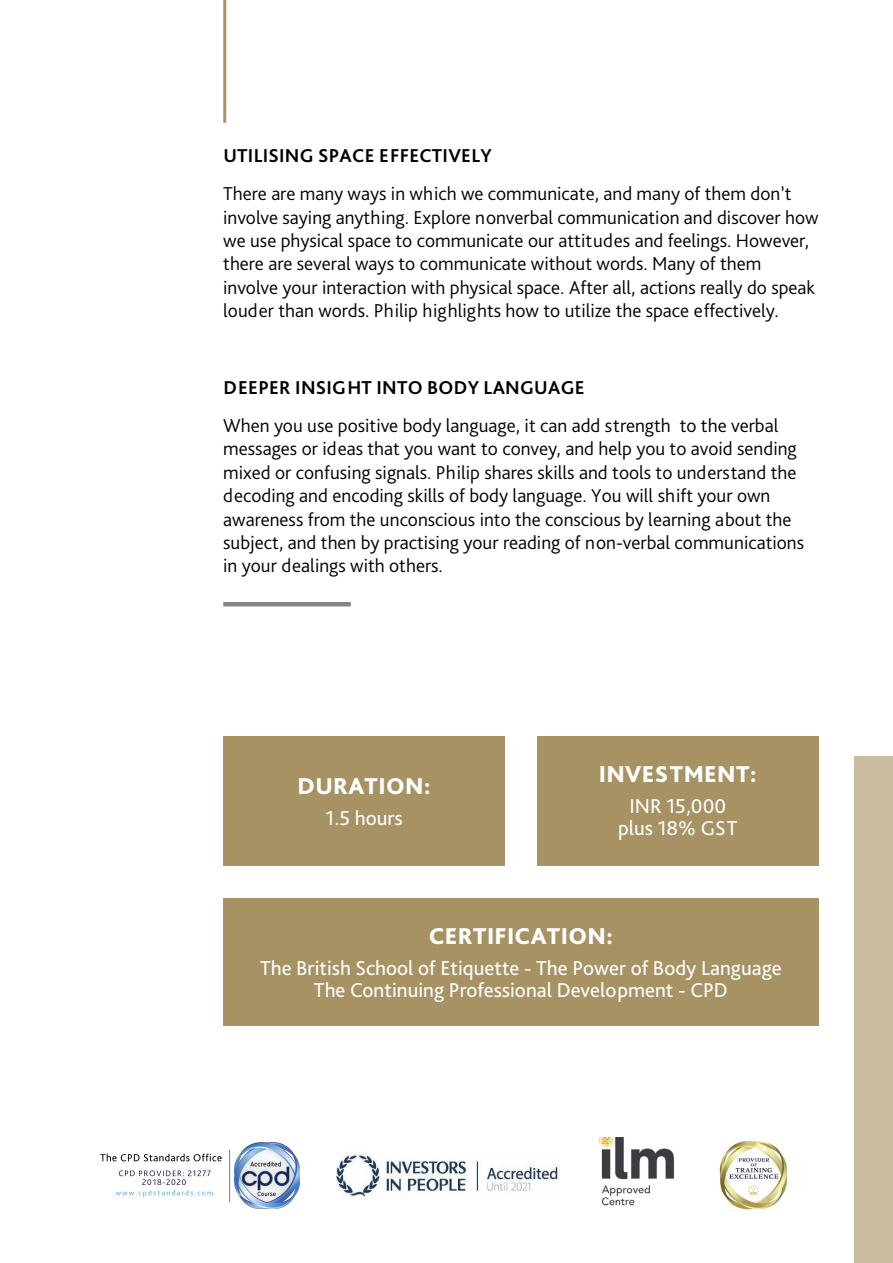
<style>
.page{position:relative;width:893px;height:1263px;background:#fff}
.page>*{position:absolute;margin:0;border:0;box-sizing:border-box;transform-origin:0 0}
.t1{font:800 24px "Bliss Pro";letter-spacing:.015em;color:#fff}
.t2{font:21px/22.5px "Bliss Pro";color:#fff;text-align:center}
.t3{font:300 19.5px/23.4px "Bliss Pro";color:#000}
.t4{font:700 19.5px "Bliss Pro";letter-spacing:.015em;color:#000}
</style>
<div class="page">
<div style="left:223px;top:736px;width:282px;height:129px;background:#a79264"></div>
<div style="left:223px;top:898px;width:596px;height:128px;background:#a79264"></div>
<div style="left:537px;top:736px;width:282px;height:129px;background:#a79264"></div>
<div style="left:855px;top:757px;width:38px;height:506px;background:#c9bb9f"></div>
<hr style="left:223px;top:0;width:3px;height:123px;background:#a79264">
<hr style="left:223px;top:602px;width:128px;height:4px;background:#878787">
<img style="left:336px;top:1155px;width:222px;height:44px">
<img style="left:235px;top:1142px;width:65px;height:66px">
<hr style="left:229px;top:1150px;width:1px;height:52px;background:#878787">
<svg style="left:116px;top:1170px;width:97px;height:27px"></svg>
<svg style="left:100px;top:1154px;width:122px;height:7px"></svg>
<img style="left:719px;top:1141px;width:68px;height:69px">
<img style="left:598px;top:1138px;width:77px;height:68px">
<p class="t4" style="left:223px;top:143px;width:270px">UTILISING SPACE EFFECTIVELY</p>
<p class="t3" style="left:223px;top:182px;width:597px">There are many ways in which we communicate, and many of them don’t involve saying anything. Explore nonverbal communication and discover how we use physical space to communicate our attitudes and feelings. However, there are several ways to communicate without words. Many of them involve your interaction with physical space. After all, actions really do speak louder than words. Philip highlights how to utilize the space effectively.</p>
<p class="t4" style="left:223px;top:375px;width:363px">DEEPER INSIGHT INTO BODY LANGUAGE</p>
<p class="t3" style="left:223px;top:413px;width:582px">When you use positive body language, it can add strength to the verbal messages or ideas that you want to convey, and help you to avoid sending mixed or confusing signals. Philip shares skills and tools to understand the decoding and encoding skills of body language. You will shift your own awareness from the unconscious into the conscious by learning about the subject, and then by practising your reading of non-verbal communications in your dealings with others.</p>
<p class="t1" style="left:298px;top:771px;width:135px">DURATION:</p>
<p class="t2" style="left:326px;top:806px;width:78px">1.5 hours</p>
<p class="t1" style="left:599px;top:759px;width:159px">INVESTMENT:</p>
<p class="t2" style="left:618px;top:794px;width:121px">INR 15,000 plus 18% GST</p>
<p class="t1" style="left:429px;top:921px;width:186px">CERTIFICATION:</p>
<p class="t2" style="left:260px;top:956px;width:523px">The British School of Etiquette - The Power of Body Language<br>The Continuing Professional Development - CPD</p>
</div>
